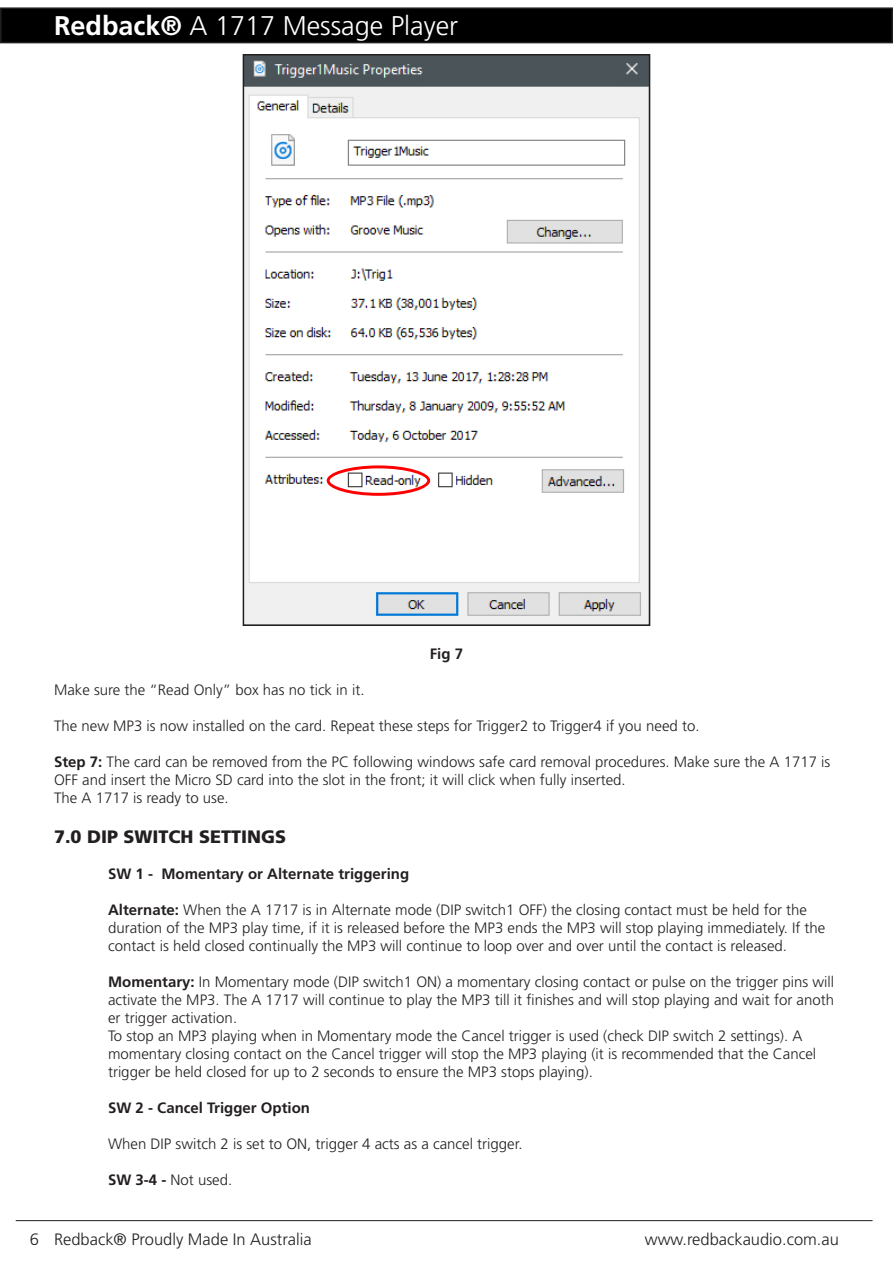
<style>
.page{position:relative;width:893px;height:1263px;background:#fff}
.page>*{position:absolute;margin:0;border:0;box-sizing:border-box;transform-origin:0 0}
.t1{font:300 27px "Frutiger LT Std";color:#fff}
.Level_1{font:900 18px "Frutiger LT Std";color:#231f20}
.t2{font:300 16.5px "Frutiger LT Std";color:#231f20}
.Level_1-2{font:300 15px/18px "Frutiger LT Std";color:#231f20}
.Level_2{font:300 15px "Frutiger LT Std";color:#231f20}
.Level_2-2{font:700 15px "Frutiger LT Std";color:#231f20}
.s1{font-weight:700}
</style>
<div class="page">
<div style="left:1px;top:8px;width:891px;height:35px;background:#000"></div>
<div style="left:0;top:7px;width:893px;height:36px;border:2px solid #231f20"></div>
<hr style="left:16px;top:1220px;width:857px;height:1px;background:#231f20">
<img style="left:246px;top:57px;width:401px;height:566px">
<img style="left:327px;top:465px;width:103px;height:31px">
<div style="left:243px;top:54px;width:407px;height:572px;border:2px solid #231f20"></div>
<h1 class="t1" style="left:54px;top:11px;width:406px"><span class="s1">Redback®</span> A 1717 Message Player</h1>
<p class="Level_2-2" style="left:430px;top:645px;width:35px">Fig 7</p>
<p class="Level_1-2" style="left:54px;top:681px;width:312px">Make sure the “Read Only” box has no tick in it.</p>
<p class="Level_1-2" style="left:54px;top:717px;width:647px">The new MP3 is now installed on the card. Repeat these steps for Trigger2 to Trigger4 if you need to.</p>
<p class="Level_1-2" style="left:54px;top:753px;width:778px"><span class="s1">Step 7:</span> The card can be removed from the PC following windows safe card removal procedures. Make sure the A 1717 is<br>OFF and insert the Micro SD card into the slot in the front; it will click when fully inserted.</p>
<p class="Level_1-2" style="left:54px;top:789px;width:176px">The A 1717 is ready to use.</p>
<p class="Level_1" style="left:54px;top:826px;width:234px">7.0 DIP SWITCH SETTINGS</p>
<p class="Level_2-2" style="left:108px;top:865px;width:303px">SW 1 - Momentary or Alternate triggering</p>
<p class="Level_1-2" style="left:108px;top:901px;width:719px"><span class="s1">Alternate:</span> When the A 1717 is in Alternate mode (DIP switch1 OFF) the closing contact must be held for the duration of the MP3 play time, if it is released before the MP3 ends the MP3 will stop playing immediately. If the contact is held closed continually the MP3 will continue to loop over and over until the contact is released.</p>
<p class="Level_1-2" style="left:108px;top:973px;width:727px;text-align:justify"><span class="s1">Momentary:</span> In Momentary mode (DIP switch1 ON) a momentary closing contact or pulse on the trigger pins will activate the MP3. The A 1717 will continue to play the MP3 till it finishes and will stop playing and wait for anoth er trigger activation.</p>
<p class="Level_1-2" style="left:108px;top:1027px;width:696px">To stop an MP3 playing when in Momentary mode the Cancel trigger is used (check DIP switch 2 settings). A</p>
<p class="Level_1-2" style="left:108px;top:1045px;width:710px">momentary closing contact on the Cancel trigger will stop the MP3 playing (it is recommended that the Cancel trigger be held closed for up to 2 seconds to ensure the MP3 stops playing).</p>
<p class="Level_2-2" style="left:108px;top:1099px;width:204px">SW 2 - Cancel Trigger Option</p>
<p class="Level_2" style="left:108px;top:1135px;width:416px">When DIP switch 2 is set to ON, trigger 4 acts as a cancel trigger.</p>
<p class="Level_2" style="left:108px;top:1171px;width:126px"><span class="s1">SW 3-4 -</span> Not used.</p>
<p class="t2" style="left:30px;top:1229px;width:283px">6 Redback® Proudly Made In Australia</p>
<p class="t2" style="left:645px;top:1229px;width:196px">www.redbackaudio.com.au</p>
</div>
